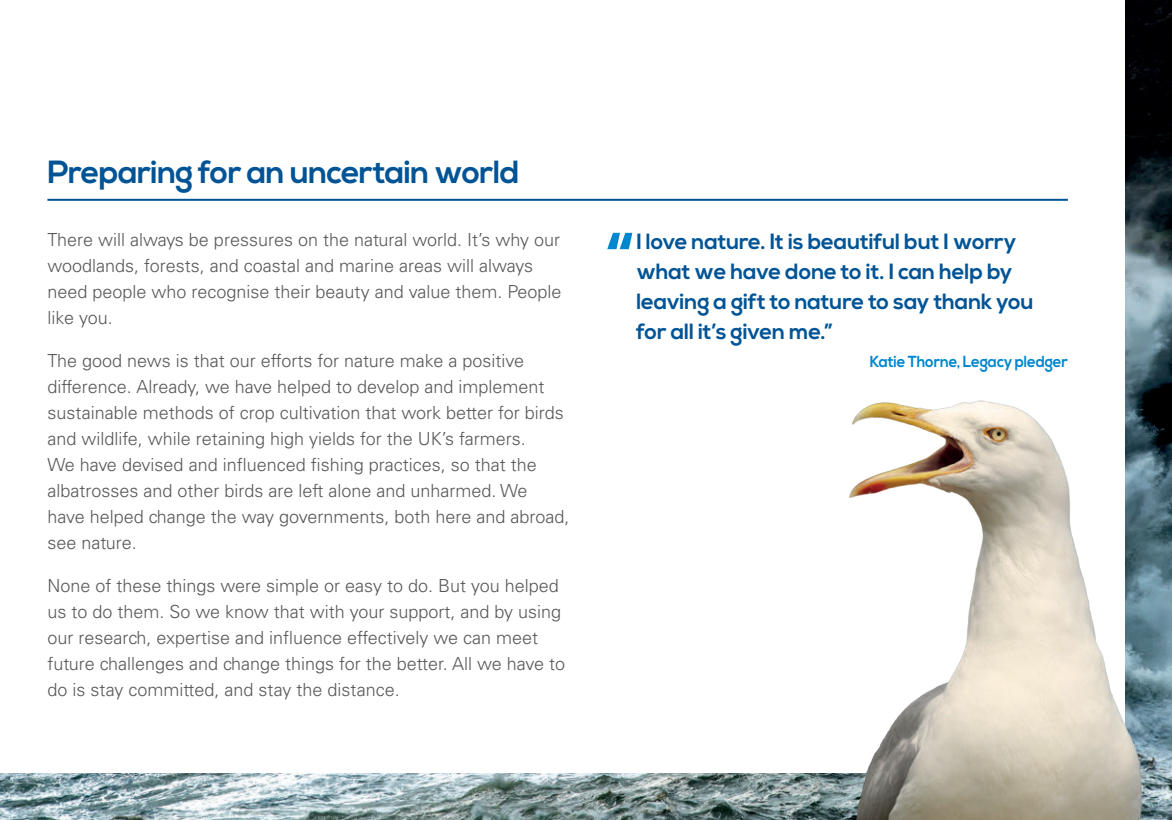
<style>
.page{position:relative;width:1172px;height:820px;background:#fff}
.page>*{position:absolute;margin:0;border:0;box-sizing:border-box;transform-origin:0 0}
.t1{font:700 32px "Nexa";letter-spacing:-.02em;color:#005495}
.t2{font:700 22px/30px "Nexa";letter-spacing:-.005em;color:#005495}
.t3{font:300 18px/26px "Univers LT Std";color:#57585a}
.t4{font:700 16px "Nexa";letter-spacing:-.01em;color:#0087cd;scale:.93 1}
</style>
<div class="page">
<img style="left:0;top:0;width:1172px;height:820px">
<div style="left:0;top:0;width:1125px;height:773px;background:#fff"></div>
<hr style="left:47px;top:199px;width:1021px;height:2px;background:#005495">
<img style="left:749px;top:389px;width:423px;height:431px">
<svg style="left:607px;top:233px;width:25px;height:16px"></svg>
<p class="t1" style="left:47px;top:154px;width:474px">Preparing for an uncertain world</p>
<p class="t3" style="left:47px;top:227px;width:516px">There will always be pressures on the natural world. It’s why our woodlands, forests, and coastal and marine areas will always need people who recognise their beauty and value them. People like you.</p>
<p class="t3" style="left:47px;top:347px;width:524px">The good news is that our efforts for nature make a positive difference. Already, we have helped to develop and implement sustainable methods of crop cultivation that work better for birds and wildlife, while retaining high yields for the UK’s farmers.<br>We have devised and influenced fishing practices, so that the albatrosses and other birds are left alone and unharmed. We<br>have helped change the way governments, both here and abroad, see nature.</p>
<p class="t3" style="left:47px;top:572px;width:519px">None of these things were simple or easy to do. But you helped us to do them. So we know that with your support, and by using our research, expertise and influence effectively we can meet future challenges and change things for the better. All we have to do is stay committed, and stay the distance.</p>
<p class="t2" style="left:636px;top:228px;width:399px">I love nature. It is beautiful but I worry what we have done to it. I can help by leaving a gift to nature to say thank you for all it’s given me.”</p>
<p class="t4" style="left:870px;top:353px;width:215px">Katie Thorne, Legacy pledger</p>
</div>
